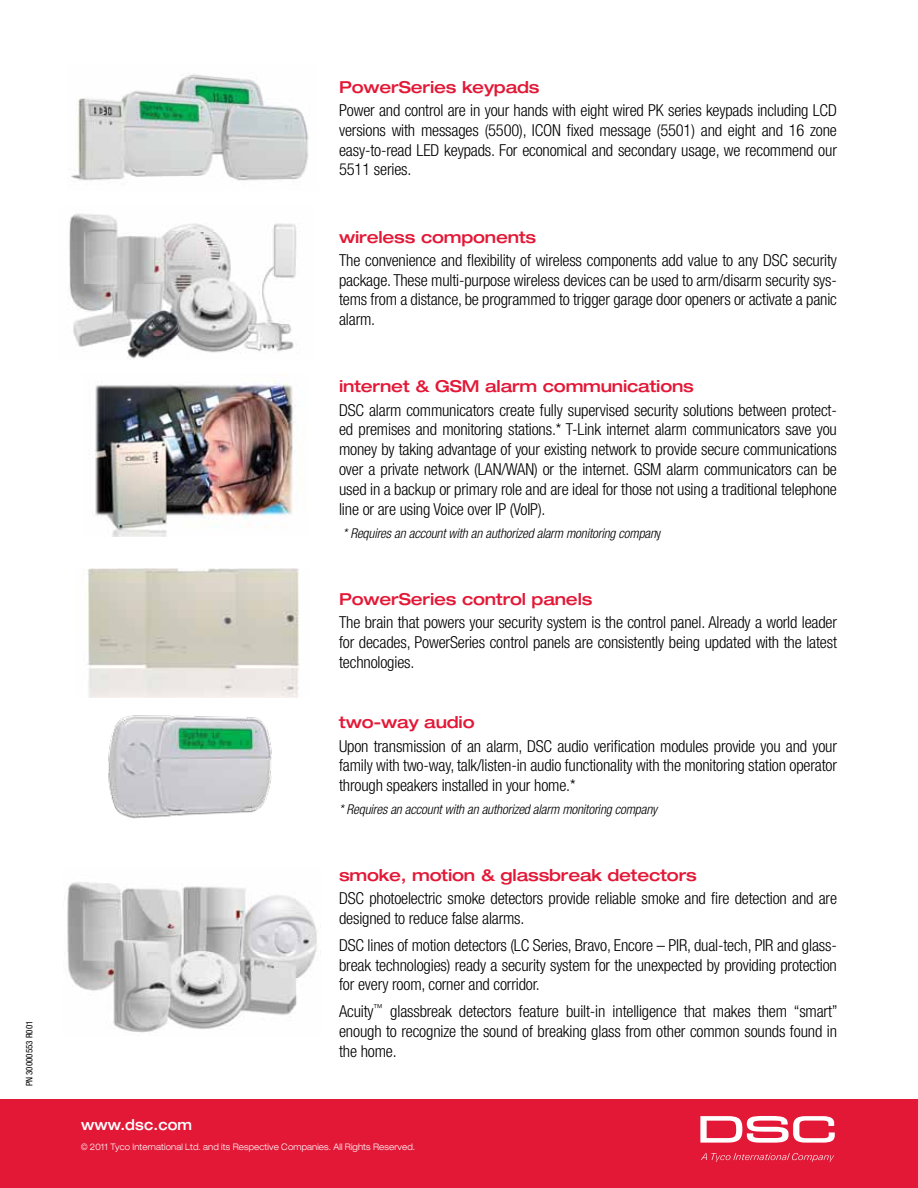
<style>
.page{position:relative;width:918px;height:1188px;background:#fff}
.page>*{position:absolute;margin:0;border:0;box-sizing:border-box;transform-origin:0 0}
.t1{font:300 condensed 16.5px/19.8px "Helvetica Neue LT Pro";letter-spacing:-.01em;color:#000;text-align:justify}
.t2{font:500 expanded 16.5px "Helvetica Neue LT Pro";letter-spacing:-.01em;color:#e31837}
.t3{font:500 expanded 15px "Helvetica Neue LT Pro";letter-spacing:.01em;color:#fff;scale:.9 1}
.t4{font:italic 300 condensed 13.5px "Helvetica Neue LT Pro";letter-spacing:-.01em;color:#000}
.t5{font:300 expanded 9px "Helvetica Neue LT Pro";letter-spacing:.01em;color:#fff;scale:.9 1}
.t6{font:condensed 9px "Helvetica Neue LT Pro";color:#000}
.s1{font-style:normal}
</style>
<div class="page">
<div style="left:0;top:1100px;width:918px;height:88px;background:#e31837"></div>
<img style="left:87px;top:568px;width:212px;height:130px">
<img style="left:108px;top:715px;width:164px;height:104px">
<img style="left:67px;top:882px;width:254px;height:151px">
<img style="left:71px;top:74px;width:238px;height:107px">
<img style="left:69px;top:213px;width:228px;height:147px">
<img style="left:95px;top:380px;width:201px;height:156px">
<svg style="left:700px;top:1116px;width:135px;height:27px"></svg>
<svg style="left:701px;top:1153px;width:133px;height:9px"></svg>
<p class="t6" style="left:24px;top:1086px;width:67px;rotate:-90deg">PN 30000553 R001</p>
<p class="t2" style="left:339px;top:77px;width:202px">PowerSeries keypads</p>
<p class="t1" style="left:339px;top:100px;width:499px">Power and control are in your hands with eight wired PK series keypads including LCD versions with messages (5500), ICON fixed message (5501) and eight and 16 zone easy-to-read LED keypads. For economical and secondary usage, we recommend our 5511 series.</p>
<p class="t2" style="left:339px;top:226px;width:199px">wireless components</p>
<p class="t1" style="left:339px;top:250px;width:499px">The convenience and flexibility of wireless components add value to any DSC security package. These multi-purpose wireless devices can be used to arm/disarm security sys&shy;tems from a distance, be programmed to trigger garage door openers or activate a panic alarm.</p>
<p class="t2" style="left:339px;top:376px;width:356px">internet &amp; GSM alarm communications</p>
<p class="t1" style="left:339px;top:400px;width:499px">DSC alarm communicators create fully supervised security solutions between protect&shy;ed premises and monitoring stations.* T-Link internet alarm communicators save you money by taking advantage of your existing network to provide secure communications over a private network (LAN/WAN) or the internet. GSM alarm communicators can be used in a backup or primary role and are ideal for those not using a traditional telephone line or are using Voice over IP (VoIP).</p>
<p class="t4" style="left:343px;top:525px;width:320px">* Requires an account with an authorized alarm monitoring compan<span class="s1">y</span></p>
<p class="t2" style="left:339px;top:589px;width:255px">PowerSeries control panels</p>
<p class="t1" style="left:339px;top:612px;width:499px">The brain that powers your security system is the control panel. Already a world leader for decades, PowerSeries control panels are consistently being updated with the latest technologies.</p>
<p class="t2" style="left:339px;top:712px;width:137px">two-way audio</p>
<p class="t1" style="left:339px;top:736px;width:499px">Upon transmission of an alarm, DSC audio verification modules provide you and your family with two-way, talk/listen-in audio functionality with the monitoring station operator through speakers installed in your home.*</p>
<p class="t4" style="left:339px;top:802px;width:320px">* Requires an account with an authorized alarm monitoring company</p>
<p class="t2" style="left:339px;top:865px;width:359px">smoke, motion &amp; glassbreak detectors</p>
<p class="t1" style="left:339px;top:889px;width:499px">DSC photoelectric smoke detectors provide reliable smoke and fire detection and are designed to reduce false alarms.</p>
<p class="t1" style="left:339px;top:935px;width:499px">DSC lines of motion detectors (LC Series, Bravo, Encore – PIR, dual-tech, PIR and glass&shy;break technologies) ready a security system for the unexpected by providing protection for every room, corner and corridor.</p>
<p class="t1" style="left:339px;top:1001px;width:500px">Acuity<sup>™</sup> glassbreak detectors feature built-in intelligence that makes them “smart” enough to recognize the sound of breaking glass from other common sounds found in the home.</p>
<p class="t3" style="left:81px;top:1115px;width:125px">www.dsc.com</p>
<p class="t5" style="left:81px;top:1142px;width:373px">© 2011 Tyco International Ltd. and its Respective Companies. All Rights Reserved.</p>
</div>
